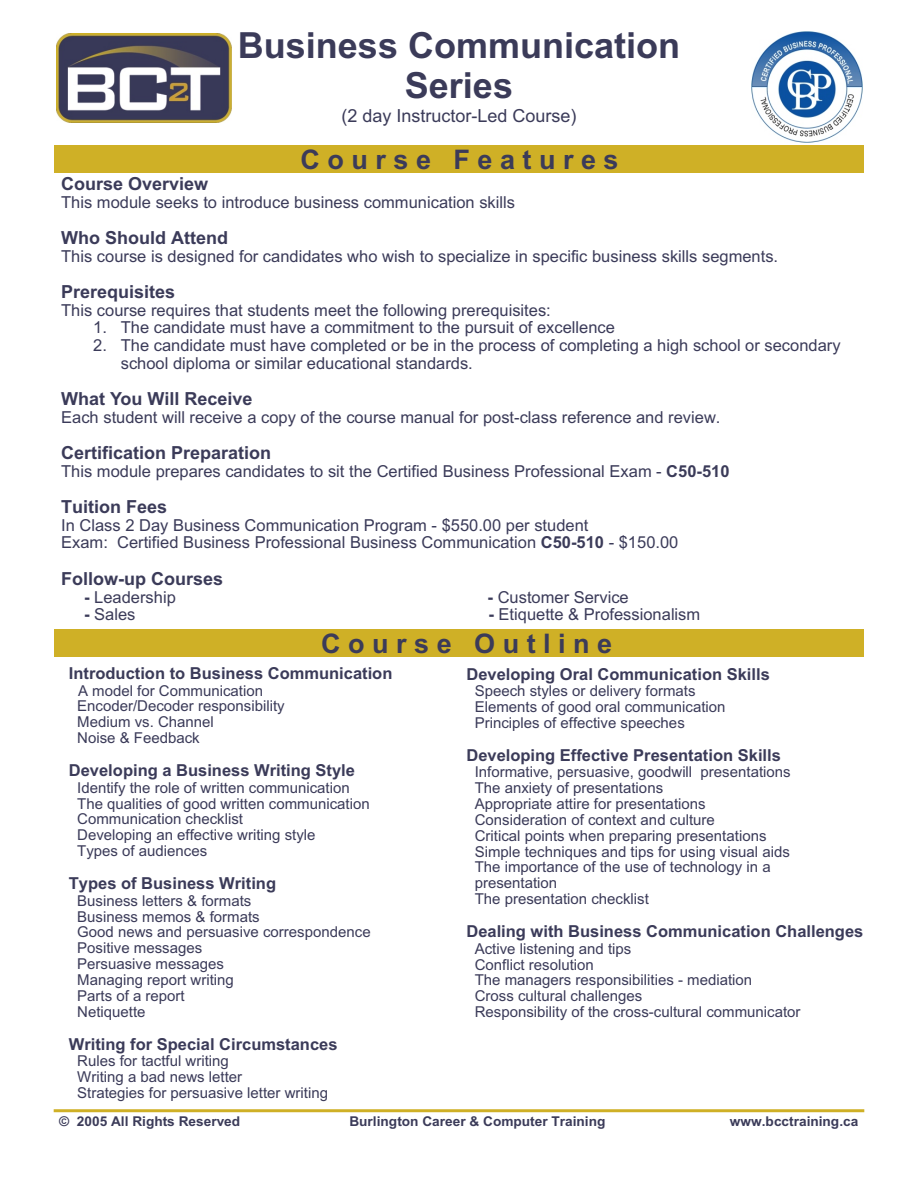
<style>
.page{position:relative;width:918px;height:1188px;background:#fff}
.page>*{position:absolute;margin:0;border:0;box-sizing:border-box;transform-origin:0 0}
.t1{font:700 36px/40.2px "Arial";color:#3b3b59;text-align:center}
.t2{font:700 27px "Arial";color:#3b3b59}
.t3{font:700 18px "Arial";color:#3b3b59}
.t4{font:18px "Arial";color:#3b3b59}
.t5{font:16.5px/17.5px "Arial";color:#3b3b59}
.t6{font:700 16.5px "Arial";color:#3b3b59}
.t7{font:15px/15.9px "Arial";color:#3b3b59}
.t8{font:700 13.5px "Arial";color:#3b3b59}
.s1{font-weight:700}
</style>
<div class="page">
<div style="left:54px;top:145px;width:810px;height:28px;background:#cfb026"></div>
<img style="left:752px;top:32px;width:111px;height:111px">
<div style="left:54px;top:629px;width:810px;height:28px;background:#cfb026"></div>
<hr style="left:54px;top:1109px;width:810px;height:3px;background:#cfb026">
<img style="left:56px;top:33px;width:175px;height:90px">
<h1 class="t1" style="left:238px;top:28px;width:444px">Business Communication<br>Series</h1>
<p class="t4" style="left:341px;top:109px;width:237px">(2 day Instructor-Led Course)</p>
<h2 class="t2" style="left:301px;top:149px;width:320px">C o u r s e F e a t u r e s</h2>
<p class="t3" style="left:61px;top:177px;width:149px">Course Overview</p>
<p class="t5" style="left:61px;top:195px;width:455px">This module seeks to introduce business communication skills</p>
<p class="t3" style="left:61px;top:231px;width:168px">Who Should Attend</p>
<p class="t5" style="left:61px;top:249px;width:719px">This course is designed for candidates who wish to specialize in specific business skills segments.</p>
<p class="t3" style="left:61px;top:285px;width:116px">Prerequisites</p>
<p class="t5" style="left:61px;top:303px;width:491px">This course requires that students meet the following prerequisites:</p>
<p class="t5" style="left:93px;top:320px;width:523px">1. The candidate must have a commitment to the pursuit of excellence</p>
<p class="t5" style="left:121px;top:338px;width:721px;text-indent:-27px">2. The candidate must have completed or be in the process of completing a high school or secondary school diploma or similar educational standards.</p>
<p class="t3" style="left:61px;top:392px;width:193px">What You Will Receive</p>
<p class="t5" style="left:61px;top:410px;width:661px">Each student will receive a copy of the course manual for post-class reference and review.</p>
<p class="t3" style="left:61px;top:446px;width:212px">Certification Preparation</p>
<p class="t5" style="left:61px;top:464px;width:670px">This module prepares candidates to sit the Certified Business Professional Exam - <span class="s1">C50-510</span></p>
<p class="t3" style="left:61px;top:500px;width:108px">Tuition Fees</p>
<p class="t5" style="left:61px;top:518px;width:619px">In Class 2 Day Business Communication Program - $550.00 per student<br>Exam: Certified Business Professional Business Communication <span class="s1">C50-510</span> - $150.00</p>
<p class="t3" style="left:61px;top:572px;width:164px">Follow-up Courses</p>
<p class="t5" style="left:84px;top:589px;width:93px"><span class="s1">-</span> Leadership</p>
<p class="t5" style="left:488px;top:589px;width:143px"><span class="s1">-</span> Customer Service</p>
<p class="t5" style="left:84px;top:607px;width:53px"><span class="s1">-</span> Sales</p>
<p class="t5" style="left:489px;top:607px;width:213px"><span class="s1">-</span> Etiquette &amp; Professionalism</p>
<h2 class="t2" style="left:321px;top:633px;width:293px">C o u r s e O u t l i n e</h2>
<p class="t6" style="left:69px;top:667px;width:325px">Introduction to Business Communication</p>
<p class="t7" style="left:77px;top:684px;width:209px">A model for Communication<br>Encoder/Decoder responsibility<br>Medium vs. Channel<br>Noise &amp; Feedback</p>
<p class="t6" style="left:69px;top:764px;width:288px">Developing a Business Writing Style</p>
<p class="t7" style="left:77px;top:781px;width:294px">Identify the role of written communication The qualities of good written communication Communication checklist<br>Developing an effective writing style<br>Types of audiences</p>
<p class="t6" style="left:69px;top:877px;width:209px">Types of Business Writing</p>
<p class="t7" style="left:77px;top:894px;width:295px">Business letters &amp; formats<br>Business memos &amp; formats<br>Good news and persuasive correspondence<br>Positive messages<br>Persuasive messages<br>Managing report writing<br>Parts of a report<br>Netiquette</p>
<p class="t6" style="left:69px;top:1038px;width:270px">Writing for Special Circumstances</p>
<p class="t7" style="left:77px;top:1055px;width:252px">Rules for tactful writing<br>Writing a bad news letter<br>Strategies for persuasive letter writing</p>
<p class="t6" style="left:466px;top:668px;width:305px">Developing Oral Communication Skills</p>
<p class="t7" style="left:475px;top:684px;width:252px">Speech styles or delivery formats<br>Elements of good oral communication<br>Principles of effective speeches</p>
<p class="t6" style="left:466px;top:749px;width:316px">Developing Effective Presentation Skills</p>
<p class="t7" style="left:475px;top:765px;width:317px">Informative, persuasive, goodwill presentations The anxiety of presentations<br>Appropriate attire for presentations Consideration of context and culture<br>Critical points when preparing presentations Simple techniques and tips for using visual aids The importance of the use of technology in a presentation<br>The presentation checklist</p>
<p class="t6" style="left:466px;top:925px;width:398px">Dealing with Business Communication Challenges</p>
<p class="t7" style="left:475px;top:942px;width:327px">Active listening and tips<br>Conflict resolution<br>The managers responsibilities - mediation<br>Cross cultural challenges<br>Responsibility of the cross-cultural communicator</p>
<p class="t8" style="left:59px;top:1116px;width:182px">© 2005 All Rights Reserved</p>
<p class="t8" style="left:349px;top:1116px;width:258px">Burlington Career &amp; Computer Training</p>
<p class="t8" style="left:730px;top:1116px;width:130px">www.bcctraining.ca</p>
</div>
